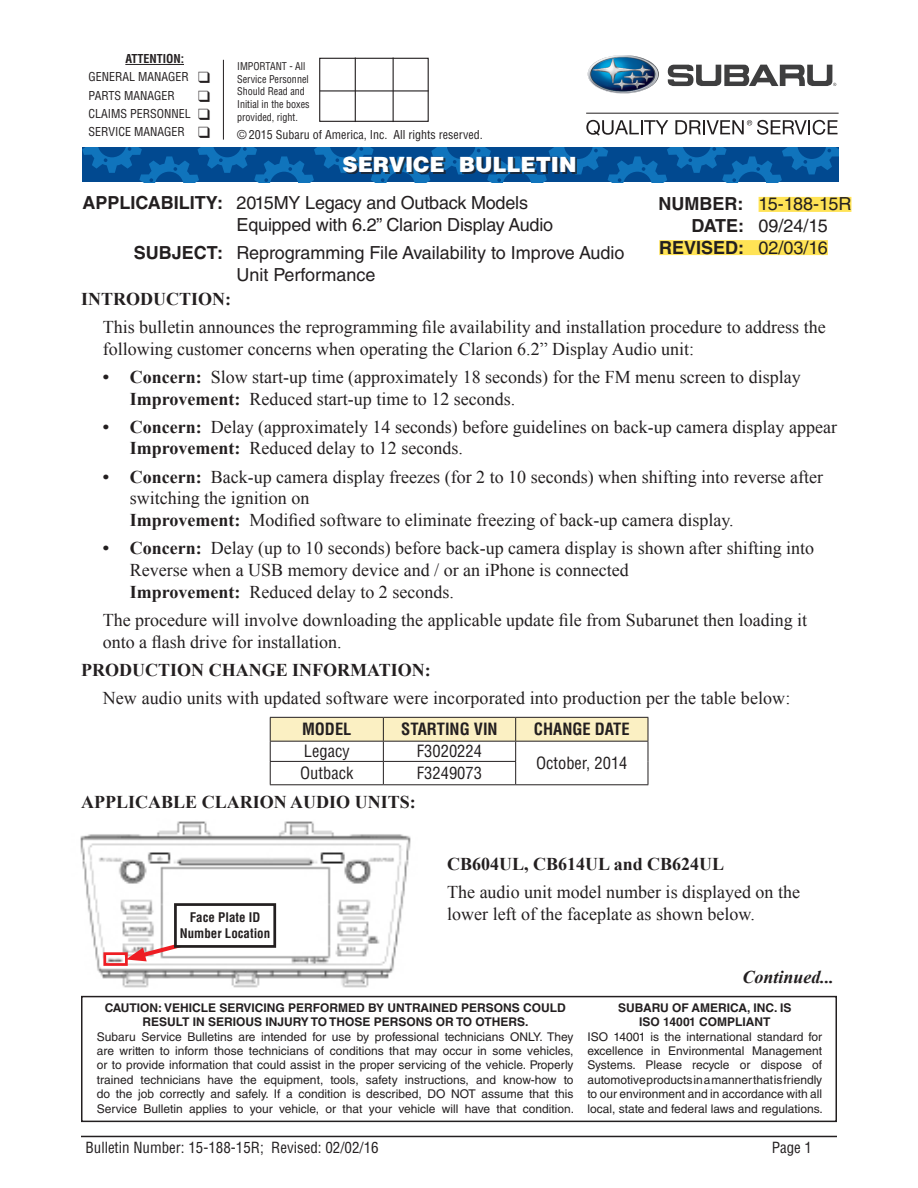
<style>
.page{position:relative;width:918px;height:1188px;background:#fff}
.page>*{position:absolute;margin:0;border:0;box-sizing:border-box;transform-origin:0 0}
.t1{font:900 21px "Helvetica LT Std";color:#fff}
.BULLETIN_BODY{font:18px/21.6px "Times New Roman";color:#231f20}
.t2{font:18px/21.6px "Helvetica LT Std";letter-spacing:-.01em;color:#231f20}
.BULLETIN_HEADING{font:700 18px "Times New Roman";color:#231f20}
.BULLETIN_BODY-2{font:700 18px "Times New Roman";color:#231f20}
.t3{font:italic 700 18px "Times New Roman";color:#231f20}
.BULLETIN_BODY-3{font:condensed 16.5px "Helvetica LT Std";color:#231f20}
.BULLETIN_TABLE_HEADI{font:700 condensed 16.5px "Helvetica LT Std";color:#231f20}
.t4{font:condensed 15px "Helvetica LT Std";color:#231f20}
.Service_Manual_Corre{font:700 condensed 12.9px/15.6px "Helvetica LT Std";color:#231f20;text-align:center}
.Information_Blurbs{font:12px/14.4px "Helvetica LT Std";color:#231f20;text-align:justify}
.Information_Blurbs_T{font:700 12px/14.4px "Helvetica LT Std";color:#231f20;text-align:center}
.Service_Manual_Corre-2{font:condensed 12px "Helvetica LT Std";color:#231f20}
.t5{font:700 condensed 12px "Helvetica LT Std";color:#231f20}
.t6{font:condensed 10.5px/12.6px "Helvetica LT Std";color:#231f20;scale:.96 1}
.s1{font-weight:700}
</style>
<div class="page">
<hr style="left:81px;top:1136px;width:756px;height:1px;background:#231f20">
<svg style="left:270px;top:717px;width:379px;height:67px"></svg>
<hr style="left:270px;top:784px;width:113px;height:1px;background:#231f20">
<hr style="left:383px;top:784px;width:133px;height:1px;background:#231f20">
<hr style="left:516px;top:784px;width:132px;height:1px;background:#231f20">
<div style="left:81px;top:996px;width:756px;height:126px;border:2px solid #231f20"></div>
<div style="left:759px;top:197px;width:92px;height:15px;background:#ffe355"></div>
<div style="left:659px;top:240px;width:169px;height:15px;background:#ffe355"></div>
<img style="left:80px;top:821px;width:331px;height:167px">
<svg style="left:126px;top:930px;width:98px;height:31px"></svg>
<div style="left:175px;top:905px;width:100px;height:41px;background:#fff"></div>
<div style="left:174px;top:903px;width:102px;height:45px;border:3px solid #231f20"></div>
<div style="left:103px;top:952px;width:25px;height:14px;border:3px solid #ee1d23"></div>
<svg style="left:82px;top:147px;width:757px;height:35px;background:#05579e"></svg>
<div style="left:345px;top:158px;width:232px;height:16px;background:#231f20;opacity:.75"></div>
<div style="left:319px;top:58px;width:110px;height:64px;border:1px solid #231f20"></div>
<hr style="left:355px;top:58px;width:1px;height:64px;background:#231f20">
<hr style="left:393px;top:58px;width:1px;height:64px;background:#231f20">
<hr style="left:320px;top:90px;width:109px;height:2px;background:#231f20">
<hr style="left:125px;top:64px;width:59px;height:1px;background:#231f20">
<hr style="left:223px;top:60px;width:1px;height:80px;background:#231f20">
<img style="left:588px;top:55px;width:71px;height:39px">
<svg style="left:668px;top:64px;width:168px;height:22px"></svg>
<hr style="left:586px;top:113px;width:253px;height:1px;background:#231f20">
<svg style="left:586px;top:120px;width:82px;height:16px"></svg>
<svg style="left:675px;top:120px;width:163px;height:15px"></svg>
<p class="t5" style="left:125px;top:51px;width:60px">ATTENTION:</p>
<p class="Service_Manual_Corre-2" style="left:88px;top:70px;width:123px">GENERAL MANAGER ❑</p>
<p class="Service_Manual_Corre-2" style="left:88px;top:88px;width:88px">PARTS MANAGER</p>
<p class="Service_Manual_Corre-2" style="left:88px;top:106px;width:123px">CLAIMS PERSONNEL ❑</p>
<p class="Service_Manual_Corre-2" style="left:88px;top:124px;width:123px">SERVICE MANAGER ❑</p>
<p class="t6" style="left:237px;top:60px;width:77px">IMPORTANT - All<br>Service Personnel<br>Should Read and<br>Initial in the boxes provided, right.</p>
<p class="Service_Manual_Corre-2" style="left:237px;top:127px;width:247px">© 2015 Subaru of America, Inc. All rights reserved.</p>
<p class="t1" style="left:343px;top:151px;width:236px">SERVICE BULLETIN</p>
<p class="t2" style="left:237px;top:192px;width:318px;text-indent:-154px"><span class="s1">APPLICABILITY:</span> 2015MY Legacy and Outback Models<br>Equipped with 6.2” Clarion Display Audio</p>
<p class="t2" style="left:237px;top:242px;width:389px;text-indent:-103px"><span class="s1">SUBJECT:</span> Reprogramming File Availability to Improve Audio<br>Unit Performance</p>
<p class="t2" style="left:659px;top:193px;width:194px"><span class="s1">NUMBER:</span> 15-188-15R</p>
<p class="t2" style="left:659px;top:215px;width:170px;text-align:right"><span class="s1">DATE:</span> 09/24/15<br><span class="s1">REVISED:</span> 02/03/16</p>
<p class="BULLETIN_HEADING" style="left:81px;top:286px;width:151px">INTRODUCTION:</p>
<p class="BULLETIN_BODY" style="left:103px;top:316px;width:724px">This bulletin announces the reprogramming file availability and installation procedure to address the following customer concerns when operating the Clarion 6.2” Display Audio unit:</p>
<p class="BULLETIN_BODY" style="left:130px;top:366px;width:672px;text-indent:-27px"><span class="s1">• Concern:</span> Slow start-up time (approximately 18 seconds) for the FM menu screen to display<br><span class="s1">Improvement:</span> Reduced start-up time to 12 seconds.</p>
<p class="BULLETIN_BODY" style="left:130px;top:416px;width:709px;text-indent:-27px"><span class="s1">• Concern:</span> Delay (approximately 14 seconds) before guidelines on back-up camera display appear<br><span class="s1">Improvement:</span> Reduced delay to 12 seconds.</p>
<p class="BULLETIN_BODY" style="left:130px;top:466px;width:695px;text-indent:-27px"><span class="s1">• Concern:</span> Back-up camera display freezes (for 2 to 10 seconds) when shifting into reverse after switching the ignition on<br><span class="s1">Improvement:</span> Modified software to eliminate freezing of back-up camera display.</p>
<p class="BULLETIN_BODY" style="left:130px;top:537px;width:686px;text-indent:-27px"><span class="s1">• Concern:</span> Delay (up to 10 seconds) before back-up camera display is shown after shifting into<br>Reverse when a USB memory device and / or an iPhone is connected<br><span class="s1">Improvement:</span> Reduced delay to 2 seconds.</p>
<p class="BULLETIN_BODY" style="left:103px;top:609px;width:706px">The procedure will involve downloading the applicable update file from Subarunet then loading it onto a flash drive for installation.</p>
<p class="BULLETIN_HEADING" style="left:81px;top:657px;width:351px">PRODUCTION CHANGE INFORMATION:</p>
<p class="BULLETIN_BODY" style="left:103px;top:687px;width:689px">New audio units with updated software were incorporated into production per the table below:</p>
<p class="BULLETIN_TABLE_HEADI" style="left:302px;top:719px;width:51px">MODEL</p>
<p class="BULLETIN_TABLE_HEADI" style="left:401px;top:719px;width:98px">STARTING VIN</p>
<p class="BULLETIN_TABLE_HEADI" style="left:534px;top:719px;width:97px">CHANGE DATE</p>
<p class="BULLETIN_BODY-3" style="left:304px;top:741px;width:47px">Legacy</p>
<p class="BULLETIN_BODY-3" style="left:417px;top:741px;width:67px">F3020224</p>
<p class="BULLETIN_BODY-3" style="left:536px;top:753px;width:93px">October, 2014</p>
<p class="BULLETIN_BODY-3" style="left:300px;top:763px;width:55px">Outback</p>
<p class="BULLETIN_BODY-3" style="left:417px;top:763px;width:67px">F3249073</p>
<p class="BULLETIN_HEADING" style="left:81px;top:789px;width:336px">APPLICABLE CLARION AUDIO UNITS:</p>
<p class="Service_Manual_Corre" style="left:180px;top:910px;width:92px">Face Plate ID<br>Number Location</p>
<p class="BULLETIN_BODY-2" style="left:447px;top:851px;width:279px">CB604UL, CB614UL and CB624UL</p>
<p class="BULLETIN_BODY" style="left:447px;top:881px;width:354px">The audio unit model number is displayed on the lower left of the faceplate as shown below.</p>
<p class="t3" style="left:742px;top:965px;width:93px">Continued...</p>
<p class="Information_Blurbs_T" style="left:105px;top:1000px;width:463px">CAUTION: VEHICLE SERVICING PERFORMED BY UNTRAINED PERSONS COULD<br>RESULT IN SERIOUS INJURY TO THOSE PERSONS OR TO OTHERS.</p>
<p class="Information_Blurbs" style="left:97px;top:1029px;width:479px">Subaru Service Bulletins are intended for use by professional technicians ONLY. They are written to inform those technicians of conditions that may occur in some vehicles, or to provide information that could assist in the proper servicing of the vehicle. Properly trained technicians have the equipment, tools, safety instructions, and know-how to do the job correctly and safely. If a condition is described, DO NOT assume that this Service Bulletin applies to your vehicle, or that your vehicle will have that condition.</p>
<p class="Information_Blurbs_T" style="left:618px;top:1000px;width:175px">SUBARU OF AMERICA, INC. IS<br>ISO 14001 COMPLIANT</p>
<p class="Information_Blurbs" style="left:588px;top:1029px;width:237px">ISO 14001 is the international standard for excellence in Environmental Management Systems. Please recycle or dispose of automotive products in a manner that is friendly to our environment and in accordance with all local, state and federal laws and regulations.</p>
<p class="t4" style="left:86px;top:1138px;width:295px">Bulletin Number: 15-188-15R; Revised: 02/02/16</p>
<p class="t4" style="left:772px;top:1138px;width:42px">Page 1</p>
</div>
